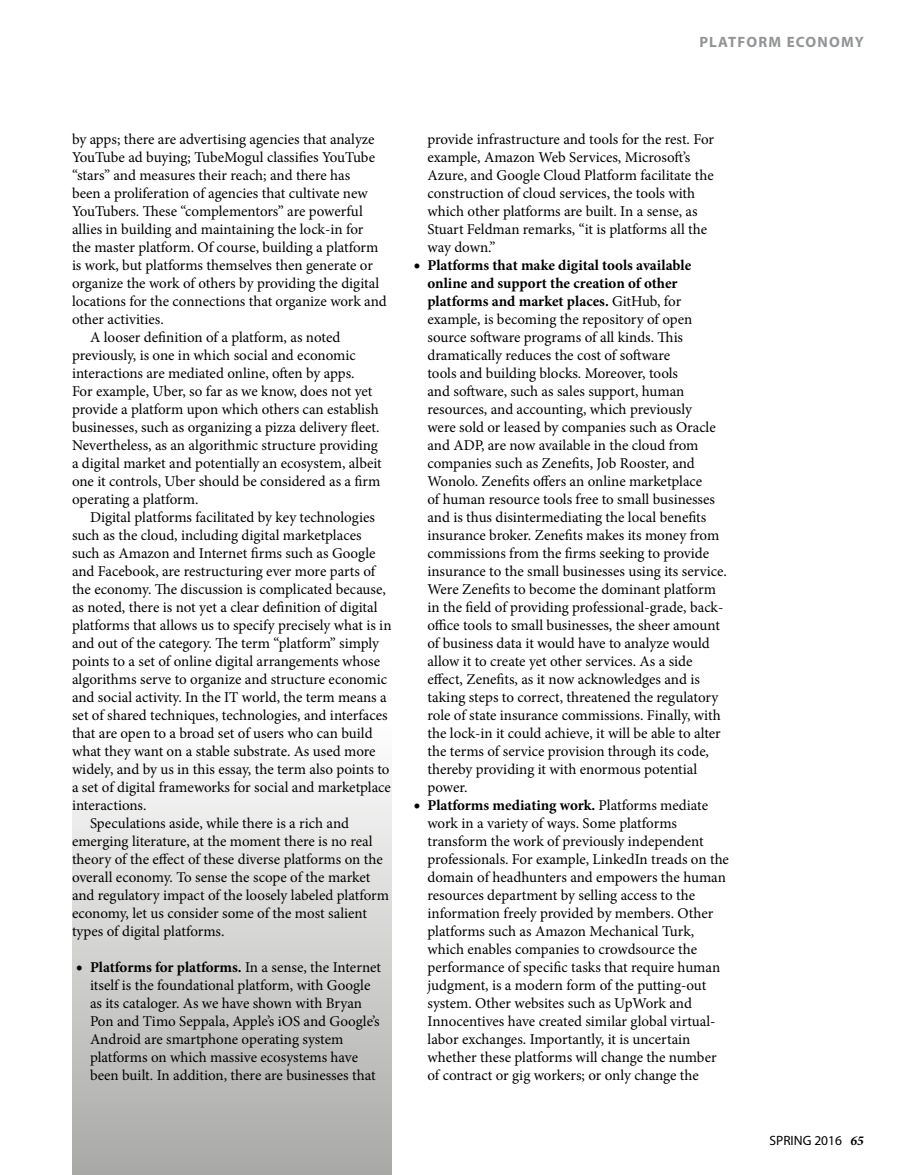
<style>
.page{position:relative;width:918px;height:1175px;background:#fff}
.page>*{position:absolute;margin:0;border:0;box-sizing:border-box;transform-origin:0 0}
.Bullet_list{font:15px/18px "Minion Pro";color:#000}
._10_12_MinPro_text_i{font:15px/18px "Minion Pro";color:#000}
.t1{font:700 15px "Myriad Pro";letter-spacing:.08em;color:#929496}
.t2{font:13.5px "Myriad Pro";color:#000}
.s1{font-weight:700;font-size:18px}
.s2{font-weight:700}
.s3{font-family:"Minion Pro";font-weight:700;font-style:italic}
</style>
<div class="page">
<div style="left:72px;top:666px;width:320px;height:508px;background:linear-gradient(to bottom,#fff,#aaaaa8)"></div>
<p class="t1" style="left:699px;top:32px;width:166px">PLATFORM ECONOMY</p>
<p class="_10_12_MinPro_text_i" style="left:72px;top:130px;width:316px">by apps; there are advertising agencies that analyze YouTube ad buying; TubeMogul classifies YouTube “stars” and measures their reach; and there has<br>been a proliferation of agencies that cultivate new YouTubers. These “complementors” are powerful allies in building and maintaining the lock-in for<br>the master platform. Of course, building a platform is work, but platforms themselves then generate or organize the work of others by providing the digital locations for the connections that organize work and other activities.</p>
<p class="_10_12_MinPro_text_i" style="left:72px;top:328px;width:311px;text-indent:18px">A looser definition of a platform, as noted previously, is one in which social and economic interactions are mediated online, often by apps.<br>For example, Uber, so far as we know, does not yet provide a platform upon which others can establish businesses, such as organizing a pizza delivery fleet.<br>Nevertheless, as an algorithmic structure providing a digital market and potentially an ecosystem, albeit one it controls, Uber should be considered as a firm operating a platform.</p>
<p class="_10_12_MinPro_text_i" style="left:72px;top:508px;width:321px;text-indent:18px">Digital platforms facilitated by key technologies such as the cloud, including digital marketplaces such as Amazon and Internet firms such as Google and Facebook, are restructuring ever more parts of the economy. The discussion is complicated because, as noted, there is not yet a clear definition of digital platforms that allows us to specify precisely what is in and out of the category. The term “platform” simply points to a set of online digital arrangements whose algorithms serve to organize and structure economic and social activity. In the IT world, the term means a set of shared techniques, technologies, and interfaces that are open to a broad set of users who can build what they want on a stable substrate. As used more widely, and by us in this essay, the term also points to a set of digital frameworks for social and marketplace interactions.</p>
<p class="_10_12_MinPro_text_i" style="left:72px;top:814px;width:319px;text-indent:18px">Speculations aside, while there is a rich and emerging literature, at the moment there is no real theory of the effect of these diverse platforms on the overall economy. To sense the scope of the market and regulatory impact of the loosely labeled platform economy, let us consider some of the most salient types of digital platforms.</p>
<p class="Bullet_list" style="left:90px;top:958px;width:293px;text-indent:-14px"><span class="s1">•</span> <span class="s2">Platforms for platforms.</span> In a sense, the Internet itself is the foundational platform, with Google as its cataloger. As we have shown with Bryan Pon and Timo Seppala, Apple’s iOS and Google’s Android are smartphone operating system platforms on which massive ecosystems have been built. In addition, there are businesses that</p>
<p class="Bullet_list" style="left:428px;top:130px;width:288px">provide infrastructure and tools for the rest. For example, Amazon Web Services, Microsoft’s Azure, and Google Cloud Platform facilitate the construction of cloud services, the tools with which other platforms are built. In a sense, as Stuart Feldman remarks, “it is platforms all the way down.”</p>
<p class="Bullet_list" style="left:428px;top:256px;width:301px;text-indent:-14px"><span class="s1">•</span> <span class="s2">Platforms that make digital tools available online and support the creation of other platforms and market places.</span> GitHub, for example, is becoming the repository of open source software programs of all kinds. This dramatically reduces the cost of software<br>tools and building blocks. Moreover, tools<br>and software, such as sales support, human resources, and accounting, which previously<br>were sold or leased by companies such as Oracle and ADP, are now available in the cloud from companies such as Zenefits, Job Rooster, and Wonolo. Zenefits offers an online marketplace<br>of human resource tools free to small businesses and is thus disintermediating the local benefits insurance broker. Zenefits makes its money from commissions from the firms seeking to provide insurance to the small businesses using its service.<br>Were Zenefits to become the dominant platform in the field of providing professional-grade, back&shy;office tools to small businesses, the sheer amount of business data it would have to analyze would allow it to create yet other services. As a side effect, Zenefits, as it now acknowledges and is taking steps to correct, threatened the regulatory role of state insurance commissions. Finally, with the lock-in it could achieve, it will be able to alter the terms of service provision through its code, thereby providing it with enormous potential power.</p>
<p class="Bullet_list" style="left:428px;top:796px;width:303px;text-indent:-14px"><span class="s1">•</span> <span class="s2">Platforms mediating work.</span> Platforms mediate work in a variety of ways. Some platforms transform the work of previously independent professionals. For example, LinkedIn treads on the domain of headhunters and empowers the human resources department by selling access to the information freely provided by members. Other platforms such as Amazon Mechanical Turk, which enables companies to crowdsource the performance of specific tasks that require human judgment, is a modern form of the putting-out system. Other websites such as UpWork and Innocentives have created similar global virtual&shy;labor exchanges. Importantly, it is uncertain whether these platforms will change the number of contract or gig workers; or only change the</p>
<p class="t2" style="left:770px;top:1131px;width:96px">SPRING 2016 <span class="s3">65</span></p>
</div>
